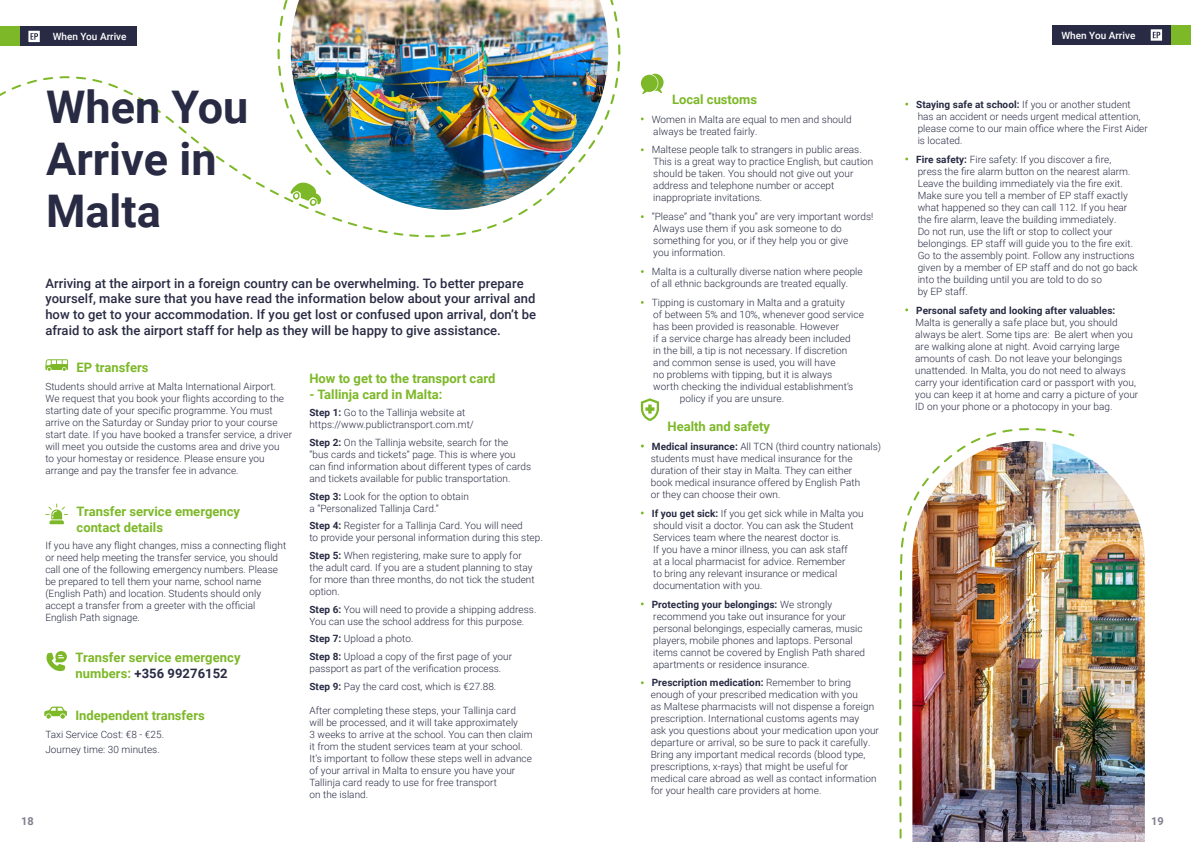
<style>
.page{position:relative;width:1191px;height:842px;background:#fff}
.page>*{position:absolute;margin:0;border:0;box-sizing:border-box;transform-origin:0 0}
.t1{font:700 45px/52px "Roboto";color:#282b43}
.t2{font:500 13px/15.6px "Roboto";letter-spacing:.005em;color:#282b43}
.t3{font:700 13px/15.6px "Roboto";color:#7db828}
.t4{font:700 11px "Roboto";color:#827e8f}
.t5{font:300 10px/12px "Roboto";letter-spacing:.005em;color:#282b43}
.t6{font:700 10px "Roboto";letter-spacing:.005em;color:#282b43}
.t7{font:500 10px "Roboto";color:#fff}
.s1{color:#282b43}
.s2{font-weight:700}
</style>
<div class="page">
<svg style="left:0;top:76px;width:528px;height:162px"></svg>
<svg style="left:44px;top:707px;width:23px;height:12px"></svg>
<svg style="left:46px;top:651px;width:21px;height:20px"></svg>
<img style="left:331px;top:177px;width:236px;height:33px">
<svg style="left:45px;top:504px;width:23px;height:20px"></svg>
<svg style="left:45px;top:359px;width:23px;height:12px"></svg>
<img style="left:331px;top:0;width:244px;height:177px">
<img style="left:189px;top:0;width:142px;height:219px">
<div style="left:1052px;top:25px;width:119px;height:20px;background:#282b43"></div>
<div style="left:1171px;top:25px;width:20px;height:20px;background:#7db828"></div>
<svg style="left:1150px;top:29px;width:12px;height:12px"></svg>
<div style="left:19px;top:27px;width:118px;height:19px;background:#282b43"></div>
<div style="left:0;top:27px;width:19px;height:19px;background:#7db828"></div>
<svg style="left:28px;top:31px;width:12px;height:11px"></svg>
<svg style="left:641px;top:398px;width:18px;height:23px"></svg>
<svg style="left:641px;top:74px;width:22px;height:20px"></svg>
<img style="left:571px;top:0;width:50px;height:164px">
<svg style="left:1002px;top:428px;width:60px;height:4px"></svg>
<svg style="left:899px;top:432px;width:176px;height:407px"></svg>
<img style="left:912px;top:441px;width:232px;height:401px">
<p class="t7" style="left:53px;top:29px;width:75px">When You Arrive</p>
<p class="t7" style="left:1061px;top:28px;width:75px">When You Arrive</p>
<h1 class="t1" style="left:46px;top:79px;width:204px">When You<br>Arrive in<br>Malta</h1>
<p class="t2" style="left:45px;top:275px;width:492px">Arriving at the airport in a foreign country can be overwhelming. To better prepare yourself, make sure that you have read the information below about your arrival and how to get to your accommodation. If you get lost or confused upon arrival, don’t be afraid to ask the airport staff for help as they will be happy to give assistance.</p>
<h2 class="t3" style="left:77px;top:359px;width:73px">EP transfers</h2>
<p class="t5" style="left:45px;top:380px;width:248px">Students should arrive at Malta International Airport.<br>We request that you book your flights according to the starting date of your specific programme. You must arrive on the Saturday or Sunday prior to your course start date. If you have booked a transfer service, a driver will meet you outside the customs area and drive you<br>to your homestay or residence. Please ensure you arrange and pay the transfer fee in advance.</p>
<h2 class="t3" style="left:77px;top:503px;width:165px">Transfer service emergency contact details</h2>
<p class="t5" style="left:45px;top:539px;width:242px">If you have any flight changes, miss a connecting flight or need help meeting the transfer service, you should call one of the following emergency numbers. Please be prepared to tell them your name, school name (English Path) and location. Students should only accept a transfer from a greeter with the official English Path signage.</p>
<h2 class="t3" style="left:75px;top:649px;width:167px">Transfer service emergency numbers: <span class="s1">+356 99276152</span></h2>
<h2 class="t3" style="left:75px;top:707px;width:131px">Independent transfers</h2>
<p class="t5" style="left:45px;top:726px;width:120px;line-height:15.6px">Taxi Service Cost: €8 - €25.<br>Journey time: 30 minutes.</p>
<h2 class="t3" style="left:309px;top:370px;width:187px">How to get to the transport card</h2>
<h2 class="t3" style="left:309px;top:386px;width:134px">- Tallinja card in Malta:</h2>
<p class="t5" style="left:309px;top:406px;width:166px"><span class="s2">Step 1:</span> Go to the Tallinja website at https://www.publictransport.com.mt/</p>
<p class="t5" style="left:309px;top:436px;width:223px"><span class="s2">Step 2:</span> On the Tallinja website, search for the<br>“bus cards and tickets” page. This is where you can find information about different types of cards and tickets available for public transportation.</p>
<p class="t5" style="left:309px;top:490px;width:161px"><span class="s2">Step 3:</span> Look for the option to obtain a “Personalized Tallinja Card.”</p>
<p class="t5" style="left:309px;top:519px;width:235px"><span class="s2">Step 4:</span> Register for a Tallinja Card. You will need<br>to provide your personal information during this step.</p>
<p class="t5" style="left:309px;top:549px;width:227px"><span class="s2">Step 5:</span> When registering, make sure to apply for the adult card. If you are a student planning to stay for more than three months, do not tick the student option.</p>
<p class="t5" style="left:309px;top:603px;width:228px"><span class="s2">Step 6:</span> You will need to provide a shipping address.<br>You can use the school address for this purpose.</p>
<p class="t5" style="left:309px;top:629px;width:204px;line-height:17.7px"><span class="s2">Step 7:</span> Upload a photo.<br><span class="s2">Step 8:</span> Upload a copy of the first page of your</p>
<p class="t5" style="left:309px;top:659px;width:193px;line-height:17.7px">passport as part of the verification process.<br><span class="s2">Step 9:</span> Pay the card cost, which is €27.88.</p>
<p class="t5" style="left:309px;top:704px;width:225px">After completing these steps, your Tallinja card will be processed, and it will take approximately<br>3 weeks to arrive at the school. You can then claim it from the student services team at your school.<br>It’s important to follow these steps well in advance of your arrival in Malta to ensure you have your Tallinja card ready to use for free transport<br>on the island.</p>
<h2 class="t3" style="left:672px;top:91px;width:87px">Local customs</h2>
<p class="t5" style="left:651px;top:113px;width:201px">Women in Malta are equal to men and should always be treated fairly.</p>
<p class="t5" style="left:651px;top:144px;width:223px">Maltese people talk to strangers in public areas.<br>This is a great way to practice English, but caution should be taken. You should not give out your address and telephone number or accept inappropriate invitations.</p>
<p class="t5" style="left:651px;top:210px;width:223px">“Please” and “thank you” are very important words!<br>Always use them if you ask someone to do something for you, or if they help you or give<br>you information.</p>
<p class="t5" style="left:651px;top:265px;width:213px">Malta is a culturally diverse nation where people of all ethnic backgrounds are treated equally.</p>
<p class="t5" style="left:651px;top:296px;width:195px">Tipping is customary in Malta and a gratuity</p>
<p class="t5" style="left:653px;top:308px;width:212px">of between 5% and 10%, whenever good service</p>
<p class="t5" style="left:653px;top:320px;width:187px">has been provided is reasonable. However</p>
<p class="t5" style="left:653px;top:332px;width:199px">if a service charge has already been included</p>
<p class="t5" style="left:653px;top:344px;width:196px">in the bill, a tip is not necessary. If discretion</p>
<p class="t5" style="left:653px;top:356px;width:184px">and common sense is used, you will have</p>
<p class="t5" style="left:653px;top:368px;width:180px">no problems with tipping, but it is always</p>
<p class="t5" style="left:653px;top:380px;width:201px">worth checking the individual establishment’s</p>
<p class="t5" style="left:680px;top:392px;width:106px">policy if you are unsure.</p>
<h2 class="t3" style="left:667px;top:418px;width:104px">Health and safety</h2>
<p class="t5" style="left:651px;top:440px;width:232px"><span class="s2">Medical insurance:</span> All TCN (third country nationals) students must have medical insurance for the duration of their stay in Malta. They can either<br>book medical insurance offered by English Path<br>or they can choose their own.</p>
<p class="t5" style="left:651px;top:507px;width:213px"><span class="s2">If you get sick:</span> If you get sick while in Malta you should visit a doctor. You can ask the Student Services team where the nearest doctor is.<br>If you have a minor illness, you can ask staff<br>at a local pharmacist for advice. Remember<br>to bring any relevant insurance or medical documentation with you.</p>
<p class="t5" style="left:651px;top:598px;width:215px"><span class="s2">Protecting your belongings:</span> We strongly recommend you take out insurance for your personal belongings, especially cameras, music players, mobile phones and laptops. Personal items cannot be covered by English Path shared apartments or residence insurance.</p>
<p class="t5" style="left:651px;top:676px;width:230px"><span class="s2">Prescription medication:</span> Remember to bring enough of your prescribed medication with you<br>as Maltese pharmacists will not dispense a foreign prescription. International customs agents may<br>ask you questions about your medication upon your departure or arrival, so be sure to pack it carefully.<br>Bring any important medical records (blood type, prescriptions, x-rays) that might be useful for medical care abroad as well as contact information for your health care providers at home.</p>
<p class="t5" style="left:916px;top:98px;width:233px"><span class="s2">Staying safe at school:</span> If you or another student has an accident or needs urgent medical attention, please come to our main office where the First Aider is located.</p>
<p class="t5" style="left:916px;top:153px;width:223px"><span class="s2">Fire safety:</span> Fire safety: If you discover a fire, press the fire alarm button on the nearest alarm.<br>Leave the building immediately via the fire exit.<br>Make sure you tell a member of EP staff exactly what happened so they can call 112. If you hear the fire alarm, leave the building immediately.<br>Do not run, use the lift or stop to collect your belongings. EP staff will guide you to the fire exit.<br>Go to the assembly point. Follow any instructions given by a member of EP staff and do not go back into the building until you are told to do so<br>by EP staff.</p>
<p class="t6" style="left:916px;top:303px;width:201px">Personal safety and looking after valuables:</p>
<p class="t5" style="left:915px;top:316px;width:225px">Malta is generally a safe place but, you should always be alert. Some tips are: Be alert when you are walking alone at night. Avoid carrying large amounts of cash. Do not leave your belongings unattended. In Malta, you do not need to always carry your identification card or passport with you, you can keep it at home and carry a picture of your ID on your phone or a photocopy in your bag.</p>
<p class="t4" style="left:21px;top:813px;width:14px">18</p>
<p class="t4" style="left:1151px;top:813px;width:14px">19</p>
</div>
